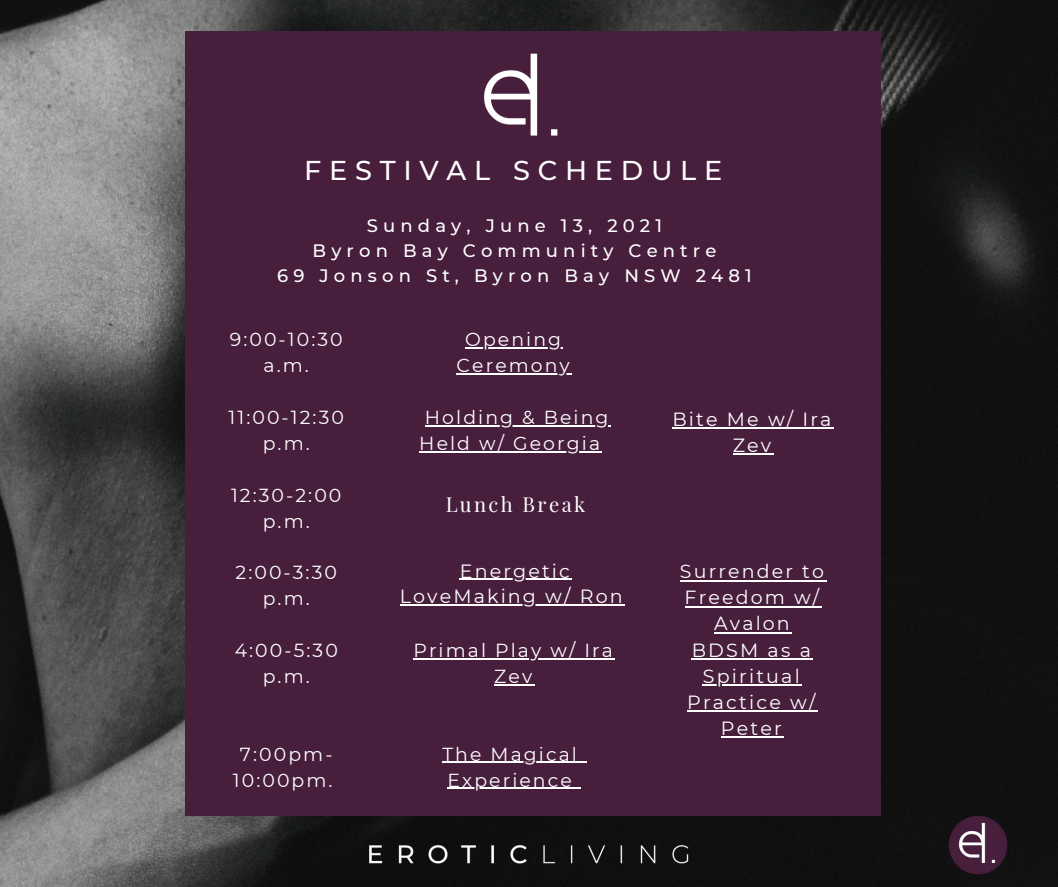
<style>
.page{position:relative;width:1058px;height:887px;background:#fff}
.page>*{position:absolute;margin:0;border:0;box-sizing:border-box;transform-origin:0 0}
.t1{font:500 27.15px "Montserrat";letter-spacing:.285em;color:#fff}
.t2{font:20.25px "Playfair Display";letter-spacing:.12em;color:#fff}
.t3{font:19.05px/25.8px "Montserrat";letter-spacing:.115em;color:#fff;text-align:center}
.t4{font:18.9px/25.8px "Montserrat";letter-spacing:.11em;color:#fff;text-align:center}
.t5{font:18.75px/25.8px "Montserrat";letter-spacing:.11em;color:#fff;text-align:center}
.t6{font:500 18px "Montserrat";letter-spacing:.285em;color:#fff}
</style>
<div class="page">
<img style="left:0;top:0;width:1058px;height:886px">
<div style="left:186px;top:31px;width:695px;height:784px;background:#481e3d"></div>
<img style="left:948px;top:815px;width:59px;height:59px">
<img style="left:338px;top:0;width:350px;height:136px">
<img style="left:288px;top:684px;width:482px;height:202px">
<hr style="left:465px;top:347px;width:98px;height:1px;background:#fff">
<hr style="left:456px;top:373px;width:116px;height:1px;background:#fff">
<hr style="left:425px;top:425px;width:185px;height:1px;background:#fff">
<hr style="left:419px;top:451px;width:183px;height:1px;background:#fff">
<hr style="left:413px;top:658px;width:202px;height:1px;background:#fff">
<hr style="left:494px;top:684px;width:40px;height:1px;background:#fff">
<hr style="left:442px;top:761px;width:137px;height:1px;background:#fff">
<hr style="left:447px;top:787px;width:127px;height:1px;background:#fff">
<hr style="left:680px;top:579px;width:146px;height:2px;background:#fff">
<hr style="left:684px;top:605px;width:137px;height:2px;background:#fff">
<hr style="left:714px;top:631px;width:78px;height:2px;background:#fff">
<hr style="left:691px;top:658px;width:122px;height:1px;background:#fff">
<hr style="left:703px;top:684px;width:99px;height:1px;background:#fff">
<hr style="left:687px;top:710px;width:130px;height:1px;background:#fff">
<hr style="left:721px;top:736px;width:63px;height:1px;background:#fff">
<hr style="left:460px;top:578px;width:112px;height:1px;background:#fff">
<hr style="left:400px;top:604px;width:224px;height:1px;background:#fff">
<hr style="left:672px;top:427px;width:161px;height:1px;background:#fff">
<hr style="left:732px;top:453px;width:41px;height:1px;background:#fff">
<p class="t1" style="left:304px;top:154px;width:419px">FESTIVAL SCHEDULE</p>
<p class="t6" style="left:367px;top:215px;width:296px">Sunday, June 13, 2021</p>
<p class="t6" style="left:312px;top:239px;width:405px">Byron Bay Community Centre</p>
<p class="t6" style="left:277px;top:264px;width:476px">69 Jonson St, Byron Bay NSW 2481</p>
<p class="t4" style="left:230px;top:327px;width:114px">9:00-10:30 a.m.</p>
<p class="t4" style="left:228px;top:404px;width:117px">11:00-12:30 p.m.</p>
<p class="t4" style="left:231px;top:482px;width:112px">12:30-2:00 p.m.</p>
<p class="t4" style="left:235px;top:559px;width:103px">2:00-3:30 p.m.</p>
<p class="t4" style="left:235px;top:637px;width:105px">4:00-5:30 p.m.</p>
<p class="t4" style="left:233px;top:741px;width:101px">7:00pm-<br>10:00pm.</p>
<p class="t5" style="left:456px;top:327px;width:115px">Opening<br>Ceremony</p>
<p class="t5" style="left:419px;top:404px;width:191px;text-align:left">Holding &amp; Being<br>Held w/ Georgia</p>
<p class="t2" style="left:445px;top:490px;width:141px">Lunch Break</p>
<p class="t3" style="left:400px;top:557px;width:224px">Energetic<br>LoveMaking w/ Ron</p>
<p class="t5" style="left:413px;top:637px;width:201px">Primal Play w/ Ira<br>Zev</p>
<p class="t5" style="left:442px;top:741px;width:136px">The Magical</p>
<p class="t5" style="left:447px;top:766px;width:126px">Experience</p>
<p class="t3" style="left:672px;top:406px;width:161px">Bite Me w/ Ira<br>Zev</p>
<p class="t4" style="left:680px;top:558px;width:145px">Surrender to<br>Freedom w/<br>Avalon</p>
<p class="t3" style="left:687px;top:637px;width:130px">BDSM as a<br>Spiritual<br>Practice w/<br>Peter</p>
</div>
